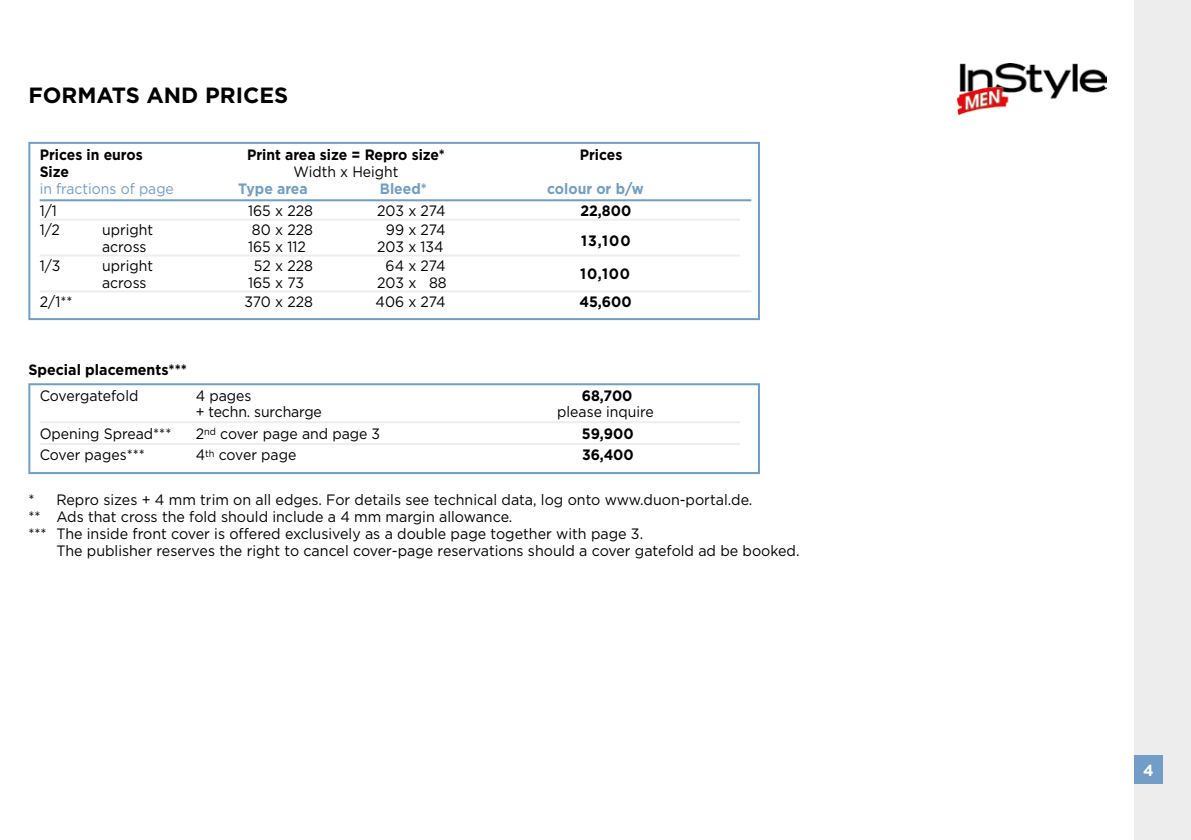
<style>
.page{position:relative;width:1191px;height:840px;background:#fff}
.page>*{position:absolute;margin:0;border:0;box-sizing:border-box;transform-origin:0 0}
.t1{font:700 22px "Gotham";color:#000}
.t2{font:700 16px "Gotham";color:#fff;scale:.95 1}
.t3{font:15px/17px "Gotham";color:#000;scale:.95 1}
.t4{font:15px "Gotham";color:#000;scale:.94 1}
.t5{font:700 15px "Gotham";color:#000;scale:.93 1}
.t6{font:700 15px "Gotham";color:#000;scale:.94 1}
.t7{font:700 15px "Gotham";color:#719dc6;scale:.93 1}
.t8{font:700 15px "Gotham";color:#000;scale:.95 1}
.t9{font:15px "Gotham";color:#719dc6;scale:.93 1}
.t10{font:15px "Gotham";color:#000;scale:.93 1}
</style>
<div class="page">
<img style="left:957px;top:63px;width:149px;height:51px">
<div style="left:1134px;top:0;width:57px;height:839px;background:#ededed"></div>
<div style="left:1134px;top:754px;width:28px;height:28px;background:#719dc6"></div>
<div style="left:28px;top:142px;width:732px;height:178px;border:2px solid #719dc6"></div>
<hr style="left:40px;top:199px;width:711px;height:2px;background:#719dc6">
<hr style="left:40px;top:218px;width:700px;height:2px;background:#ededed">
<hr style="left:40px;top:254px;width:700px;height:2px;background:#ededed">
<hr style="left:40px;top:290px;width:711px;height:2px;background:#ededed">
<div style="left:28px;top:383px;width:732px;height:91px;border:2px solid #719dc6"></div>
<hr style="left:40px;top:421px;width:700px;height:2px;background:#ededed">
<hr style="left:40px;top:442px;width:700px;height:2px;background:#ededed">
<h1 class="t1" style="left:28px;top:80px;width:261px">FORMATS AND PRICES</h1>
<p class="t5" style="left:40px;top:144px;width:112px">Prices in euros</p>
<p class="t5" style="left:247px;top:144px;width:214px">Print area size = Repro size*</p>
<p class="t5" style="left:580px;top:144px;width:47px">Prices</p>
<p class="t5" style="left:40px;top:161px;width:33px">Size</p>
<p class="t10" style="left:293px;top:161px;width:114px">Width x Height</p>
<p class="t9" style="left:40px;top:178px;width:146px">in fractions of page</p>
<p class="t7" style="left:238px;top:178px;width:76px">Type area</p>
<p class="t7" style="left:380px;top:178px;width:52px">Bleed*</p>
<p class="t7" style="left:547px;top:178px;width:105px">colour or b/w</p>
<p class="t4" style="left:40px;top:201px;width:20px">1/1</p>
<p class="t4" style="left:248px;top:201px;width:70px">165 x 228</p>
<p class="t4" style="left:377px;top:201px;width:74px">203 x 274</p>
<p class="t6" style="left:580px;top:200px;width:56px">22,800</p>
<p class="t4" style="left:40px;top:220px;width:23px">1/2</p>
<p class="t4" style="left:102px;top:220px;width:56px">upright</p>
<p class="t4" style="left:252px;top:220px;width:66px">80 x 228</p>
<p class="t4" style="left:386px;top:220px;width:65px">99 x 274</p>
<p class="t6" style="left:581px;top:230px;width:54px">13,100</p>
<p class="t4" style="left:102px;top:236px;width:49px">across</p>
<p class="t4" style="left:248px;top:236px;width:63px">165 x 112</p>
<p class="t4" style="left:377px;top:236px;width:72px">203 x 134</p>
<p class="t4" style="left:40px;top:256px;width:23px">1/3</p>
<p class="t4" style="left:102px;top:256px;width:56px">upright</p>
<p class="t4" style="left:254px;top:256px;width:64px">52 x 228</p>
<p class="t4" style="left:385px;top:256px;width:65px">64 x 274</p>
<p class="t4" style="left:102px;top:272px;width:49px">across</p>
<p class="t4" style="left:248px;top:272px;width:61px">165 x 73</p>
<p class="t4" style="left:377px;top:272px;width:75px">203 x 88</p>
<p class="t6" style="left:580px;top:263px;width:55px">10,100</p>
<p class="t4" style="left:40px;top:292px;width:36px">2/1**</p>
<p class="t4" style="left:244px;top:292px;width:74px">370 x 228</p>
<p class="t4" style="left:375px;top:292px;width:76px">406 x 274</p>
<p class="t6" style="left:579px;top:291px;width:57px">45,600</p>
<p class="t8" style="left:28px;top:359px;width:168px">Special placements***</p>
<p class="t4" style="left:40px;top:386px;width:106px">Covergatefold</p>
<p class="t4" style="left:196px;top:386px;width:61px">4 pages</p>
<p class="t6" style="left:582px;top:385px;width:56px">68,700</p>
<p class="t4" style="left:196px;top:402px;width:136px">+ techn. surcharge</p>
<p class="t4" style="left:557px;top:402px;width:104px">please inquire</p>
<p class="t4" style="left:40px;top:423px;width:142px">Opening Spread***</p>
<p class="t4" style="left:196px;top:423px;width:198px">2<sup>nd</sup> cover page and page 3</p>
<p class="t6" style="left:582px;top:423px;width:57px">59,900</p>
<p class="t4" style="left:40px;top:445px;width:113px">Cover pages***</p>
<p class="t4" style="left:196px;top:445px;width:109px">4<sup>th</sup> cover page</p>
<p class="t6" style="left:582px;top:445px;width:56px">36,400</p>
<p class="t3" style="left:28px;top:490px;width:763px">* Repro sizes + 4 mm trim on all edges. For details see technical data, log onto www.duon-portal.de. ** Ads that cross the fold should include a 4 mm margin allowance.<br>*** The inside front cover is offered exclusively as a double page together with page 3.</p>
<p class="t3" style="left:56px;top:541px;width:784px">The publisher reserves the right to cancel cover-page reservations should a cover gatefold ad be booked.</p>
<p class="t2" style="left:1143px;top:759px;width:13px">4</p>
</div>
